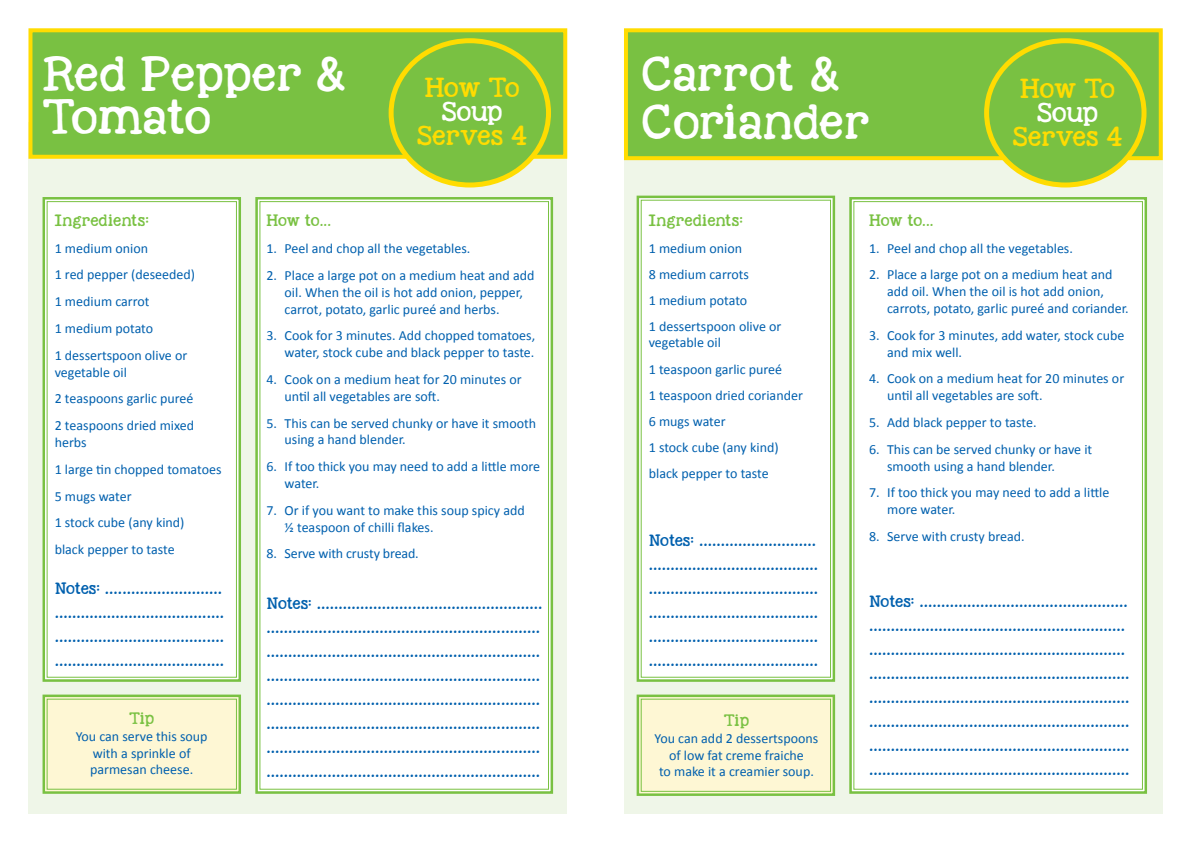
<style>
.page{position:relative;width:1191px;height:842px;background:#fff}
.page>*{position:absolute;margin:0;border:0;box-sizing:border-box;transform-origin:0 0}
.t1{font:36px/43.2px "KG Nextto Me Solid";color:#fff}
.Main_Body_Text{font:20px "KG Nextto Me Solid";letter-spacing:-.015em;color:#ffdc01}
.Main_Body_Text-2{font:20px "KG Nextto Me Solid";letter-spacing:-.03em;color:#fff}
.list_of_ingredients{font:14px/24px "KG Nextto Me Solid";color:#0160ae}
.list_of_ingredients-2{font:14px/16.8px "Calibri";color:#0160ae}
.sub_headings_main_bo{font:14px "Calibri";color:#0160ae}
.Main_Body_Text-3{font:12px "KG Nextto Me Solid";color:#79c142}
.s1{font-size:12px}
</style>
<div class="page">
<div style="left:624px;top:122px;width:538px;height:691px;background:#eff6e8"></div>
<div style="left:624px;top:28px;width:538px;height:132px;background:#79c142;border:4px solid #ffdc01"></div>
<div style="left:28px;top:122px;width:539px;height:691px;background:#eff6e8"></div>
<div style="left:28px;top:28px;width:539px;height:131px;background:#79c142;border:4px solid #ffdc01"></div>
<div style="left:42px;top:197px;width:199px;height:485px;background:#fff"></div>
<div style="left:47px;top:201px;width:190px;height:477px;border:1px solid #79c142"></div>
<div style="left:255px;top:197px;width:299px;height:597px;background:#fff"></div>
<div style="left:259px;top:201px;width:290px;height:589px;border:1px solid #79c142"></div>
<svg style="left:42px;top:694px;width:199px;height:100px;background:#f2f2c8"></svg>
<div style="left:47px;top:699px;width:190px;height:91px;border:1px solid #79c142"></div>
<div style="left:636px;top:195px;width:200px;height:487px;background:#fff"></div>
<div style="left:641px;top:200px;width:190px;height:478px;border:1px solid #79c142"></div>
<div style="left:849px;top:197px;width:298px;height:597px;background:#fff"></div>
<div style="left:853px;top:201px;width:289px;height:589px;border:1px solid #79c142"></div>
<svg style="left:636px;top:694px;width:200px;height:102px;background:#f3f2c9"></svg>
<div style="left:641px;top:699px;width:190px;height:93px;border:1px solid #79c142"></div>
<div style="left:391px;top:41px;width:157px;height:144px;background:#79c142;border-radius:50%"></div>
<div style="left:388px;top:38px;width:163px;height:149px;border:5px solid #ffdc01;border-radius:50%"></div>
<div style="left:986px;top:41px;width:158px;height:144px;background:#79c142;border-radius:50%"></div>
<div style="left:984px;top:38px;width:162px;height:149px;border:5px solid #ffdc01;border-radius:50%"></div>
<p class="t1" style="left:42px;top:52px;width:305px">Red Pepper &amp;<br>Tomato</p>
<p class="t1" style="left:640px;top:52px;width:200px">Carrot &amp;</p>
<p class="Main_Body_Text" style="left:425px;top:73px;width:96px">How To</p>
<p class="Main_Body_Text-2" style="left:442px;top:97px;width:62px">Soup</p>
<p class="Main_Body_Text" style="left:417px;top:121px;width:111px">Serves 4</p>
<p class="t1" style="left:640px;top:100px;width:230px">Coriander</p>
<p class="Main_Body_Text" style="left:1020px;top:74px;width:96px">How To</p>
<p class="Main_Body_Text-2" style="left:1037px;top:98px;width:62px">Soup</p>
<p class="Main_Body_Text" style="left:1012px;top:122px;width:111px">Serves 4</p>
<p class="Main_Body_Text-3" style="left:55px;top:211px;width:96px">Ingredients:</p>
<p class="list_of_ingredients-2" style="left:55px;top:239px;width:95px">1 medium onion</p>
<p class="list_of_ingredients-2" style="left:55px;top:266px;width:142px">1 red pepper (deseeded)</p>
<p class="list_of_ingredients-2" style="left:55px;top:293px;width:96px">1 medium carrot</p>
<p class="list_of_ingredients-2" style="left:55px;top:320px;width:100px">1 medium potato</p>
<p class="list_of_ingredients-2" style="left:55px;top:347px;width:134px">1 dessertspoon olive or vegetable oil</p>
<p class="list_of_ingredients-2" style="left:55px;top:390px;width:140px">2 teaspoons garlic pureé</p>
<p class="list_of_ingredients-2" style="left:55px;top:417px;width:141px">2 teaspoons dried mixed herbs</p>
<p class="list_of_ingredients-2" style="left:55px;top:461px;width:168px">1 large tin chopped tomatoes</p>
<p class="list_of_ingredients-2" style="left:55px;top:487px;width:78px">5 mugs water</p>
<p class="list_of_ingredients-2" style="left:55px;top:514px;width:131px">1 stock cube (any kind)</p>
<p class="list_of_ingredients-2" style="left:55px;top:541px;width:121px">black pepper to taste</p>
<p class="list_of_ingredients" style="left:55px;top:575px;width:171px"><span class="s1">Notes:</span> ........................... .......................................</p>
<p class="list_of_ingredients" style="left:55px;top:623px;width:171px">.......................................</p>
<p class="list_of_ingredients" style="left:55px;top:647px;width:171px">.......................................</p>
<p class="Main_Body_Text-3" style="left:129px;top:709px;width:27px">Tip</p>
<p class="sub_headings_main_bo" style="left:76px;top:727px;width:133px">You can serve this soup</p>
<p class="sub_headings_main_bo" style="left:93px;top:744px;width:99px">with a sprinkle of</p>
<p class="sub_headings_main_bo" style="left:90px;top:761px;width:104px">parmesan cheese.</p>
<p class="Main_Body_Text-3" style="left:266px;top:212px;width:66px">How to...</p>
<p class="list_of_ingredients-2" style="left:266px;top:240px;width:205px">1. Peel and chop all the vegetables.</p>
<p class="list_of_ingredients-2" style="left:284px;top:267px;width:251px;text-indent:-18px">2. Place a large pot on a medium heat and add oil. When the oil is hot add onion, pepper, carrot, potato, garlic pureé and herbs.</p>
<p class="list_of_ingredients-2" style="left:266px;top:327px;width:270px;text-align:right">3. Cook for 3 minutes. Add chopped tomatoes, water, stock cube and black pepper to taste.</p>
<p class="list_of_ingredients-2" style="left:284px;top:371px;width:238px;text-indent:-18px">4. Cook on a medium heat for 20 minutes or until all vegetables are soft.</p>
<p class="list_of_ingredients-2" style="left:284px;top:415px;width:253px;text-indent:-18px">5. This can be served chunky or have it smooth using a hand blender.</p>
<p class="list_of_ingredients-2" style="left:284px;top:458px;width:257px;text-indent:-18px">6. If too thick you may need to add a little more water.</p>
<p class="list_of_ingredients-2" style="left:284px;top:502px;width:242px;text-indent:-18px">7. Or if you want to make this soup spicy add ½ teaspoon of chilli flakes.</p>
<p class="list_of_ingredients-2" style="left:266px;top:545px;width:154px">8. Serve with crusty bread.</p>
<p class="list_of_ingredients" style="left:266px;top:591px;width:278px"><span class="s1">Notes:</span> .................................................... ............................................................... ............................................................... ............................................................... ...............................................................</p>
<p class="list_of_ingredients" style="left:266px;top:711px;width:275px">...............................................................</p>
<p class="list_of_ingredients" style="left:266px;top:735px;width:275px">...............................................................</p>
<p class="list_of_ingredients" style="left:266px;top:759px;width:275px">...............................................................</p>
<p class="Main_Body_Text-3" style="left:649px;top:212px;width:96px">Ingredients:</p>
<p class="list_of_ingredients-2" style="left:649px;top:240px;width:95px">1 medium onion</p>
<p class="list_of_ingredients-2" style="left:649px;top:266px;width:102px">8 medium carrots</p>
<p class="list_of_ingredients-2" style="left:649px;top:292px;width:100px">1 medium potato</p>
<p class="list_of_ingredients-2" style="left:649px;top:319px;width:134px;line-height:16px">1 dessertspoon olive or vegetable oil</p>
<p class="list_of_ingredients-2" style="left:649px;top:361px;width:135px">1 teaspoon garlic pureé</p>
<p class="list_of_ingredients-2" style="left:649px;top:387px;width:156px">1 teaspoon dried coriander</p>
<p class="list_of_ingredients-2" style="left:649px;top:413px;width:78px">6 mugs water</p>
<p class="list_of_ingredients-2" style="left:649px;top:439px;width:131px">1 stock cube (any kind)</p>
<p class="list_of_ingredients-2" style="left:649px;top:465px;width:121px">black pepper to taste</p>
<p class="list_of_ingredients" style="left:649px;top:527px;width:171px"><span class="s1">Notes:</span> ........................... .......................................</p>
<p class="list_of_ingredients" style="left:649px;top:575px;width:171px">.......................................</p>
<p class="list_of_ingredients" style="left:649px;top:599px;width:171px">.......................................</p>
<p class="list_of_ingredients" style="left:649px;top:623px;width:171px">.......................................</p>
<p class="list_of_ingredients" style="left:649px;top:647px;width:171px">.......................................</p>
<p class="Main_Body_Text-3" style="left:724px;top:711px;width:27px">Tip</p>
<p class="sub_headings_main_bo" style="left:654px;top:729px;width:165px">You can add 2 dessertspoons</p>
<p class="sub_headings_main_bo" style="left:669px;top:746px;width:136px">of low fat creme fraiche</p>
<p class="sub_headings_main_bo" style="left:659px;top:763px;width:156px">to make it a creamier soup.</p>
<p class="Main_Body_Text-3" style="left:869px;top:211px;width:66px">How to...</p>
<p class="list_of_ingredients-2" style="left:869px;top:239px;width:205px">1. Peel and chop all the vegetables.</p>
<p class="list_of_ingredients-2" style="left:887px;top:266px;width:243px;text-indent:-18px">2. Place a large pot on a medium heat and add oil. When the oil is hot add onion, carrots, potato, garlic pureé and coriander.</p>
<p class="list_of_ingredients-2" style="left:887px;top:327px;width:239px;text-indent:-18px">3. Cook for 3 minutes, add water, stock cube and mix well.</p>
<p class="list_of_ingredients-2" style="left:887px;top:370px;width:238px;text-indent:-18px">4. Cook on a medium heat for 20 minutes or until all vegetables are soft.</p>
<p class="list_of_ingredients-2" style="left:869px;top:414px;width:169px">5. Add black pepper to taste.</p>
<p class="list_of_ingredients-2" style="left:887px;top:441px;width:207px;text-indent:-18px">6. This can be served chunky or have it smooth using a hand blender.</p>
<p class="list_of_ingredients-2" style="left:887px;top:484px;width:224px;text-indent:-18px">7. If too thick you may need to add a little more water.</p>
<p class="list_of_ingredients-2" style="left:869px;top:528px;width:157px">8. Serve with crusty bread.</p>
<p class="list_of_ingredients" style="left:869px;top:588px;width:262px"><span class="s1">Notes:</span> ................................................ ........................................................... ........................................................... ............................................................ ............................................................ ............................................................ ............................................................ ............................................................</p>
</div>
